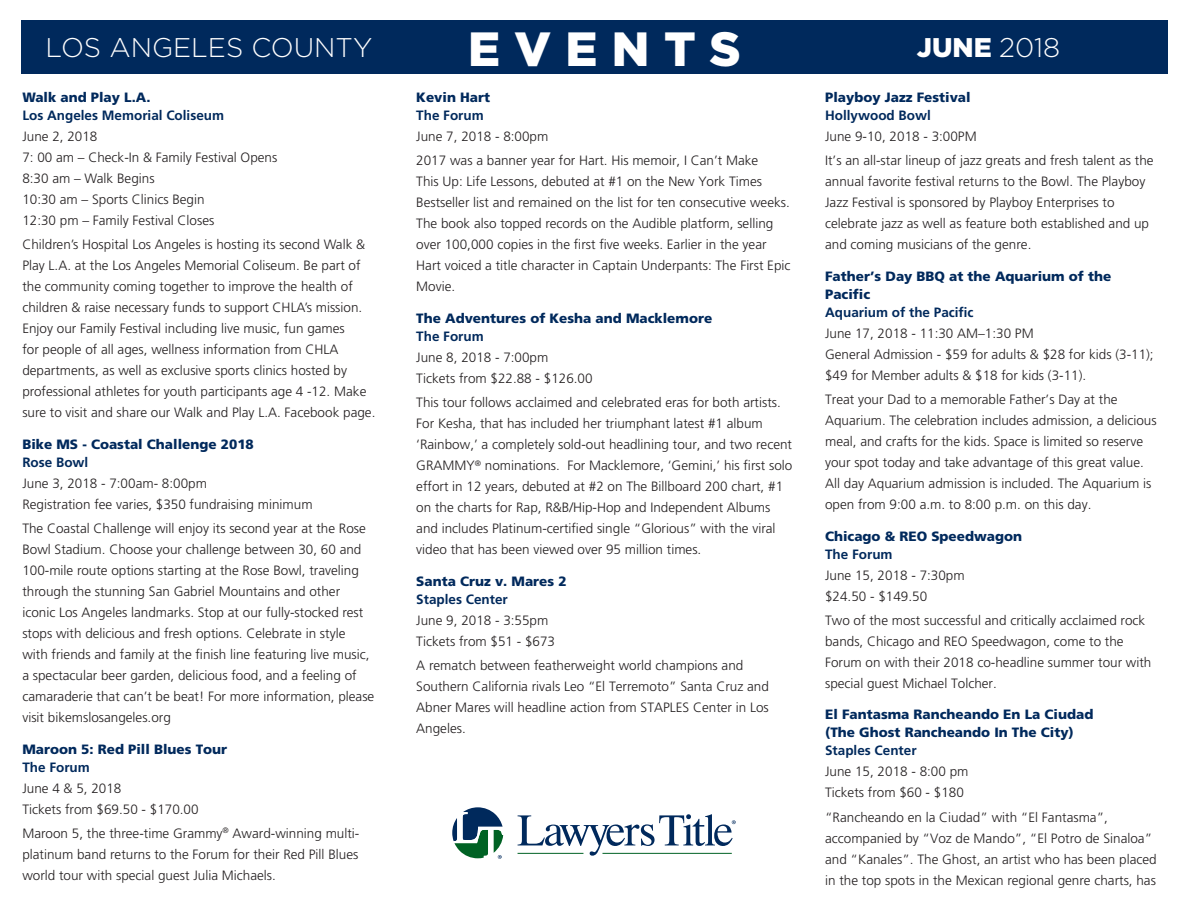
<style>
.page{position:relative;width:1188px;height:918px;background:#fff}
.page>*{position:absolute;margin:0;border:0;box-sizing:border-box;transform-origin:0 0}
.t1{font:900 48px "Gotham";letter-spacing:.3em;color:#fff}
.t2{font:300 27px "Gotham";color:#fff}
.t3{font:900 27px "Gotham";color:#fff}
.t4{font:300 13.5px/21px "Frutiger LT Std";color:#231f20}
.t5{font:900 13.5px/18px "Frutiger LT Std";color:#00295c}
.t6{font:700 13.5px "Frutiger LT Std";color:#00295c}
.s1{font-weight:300}
</style>
<div class="page">
<svg style="left:452px;top:807px;width:51px;height:52px"></svg>
<svg style="left:518px;top:814px;width:218px;height:42px"></svg>
<div style="left:21px;top:20px;width:1147px;height:54px;background:#00295c"></div>
<p class="t2" style="left:46px;top:31px;width:328px">LOS ANGELES COUNTY</p>
<p class="t1" style="left:468px;top:16px;width:274px">EVENTS</p>
<p class="t3" style="left:917px;top:29px;width:145px">JUNE <span class="s1">2018</span></p>
<p class="t5" style="left:22px;top:88px;width:130px">Walk and Play L.A.</p>
<p class="t6" style="left:22px;top:108px;width:203px">Los Angeles Memorial Coliseum</p>
<p class="t4" style="left:22px;top:126px;width:77px">June 2, 2018</p>
<p class="t4" style="left:22px;top:147px;width:257px">7: 00 am – Check-In &amp; Family Festival Opens</p>
<p class="t4" style="left:22px;top:168px;width:134px">8:30 am – Walk Begins</p>
<p class="t4" style="left:22px;top:189px;width:184px">10:30 am – Sports Clinics Begin</p>
<p class="t4" style="left:22px;top:210px;width:194px">12:30 pm – Family Festival Closes</p>
<p class="t4" style="left:22px;top:234px;width:355px">Children’s Hospital Los Angeles is hosting its second Walk &amp; Play L.A. at the Los Angeles Memorial Coliseum. Be part of the community coming together to improve the health of children &amp; raise necessary funds to support CHLA’s mission.<br>Enjoy our Family Festival including live music, fun games<br>for people of all ages, wellness information from CHLA departments, as well as exclusive sports clinics hosted by professional athletes for youth participants age 4 -12. Make sure to visit and share our Walk and Play L.A. Facebook page.</p>
<p class="t5" style="left:22px;top:435px;width:233px">Bike MS - Coastal Challenge 2018</p>
<p class="t6" style="left:22px;top:454px;width:68px">Rose Bowl</p>
<p class="t4" style="left:22px;top:473px;width:186px">June 3, 2018 - 7:00am- 8:00pm</p>
<p class="t4" style="left:22px;top:494px;width:292px">Registration fee varies, $350 fundraising minimum</p>
<p class="t4" style="left:22px;top:518px;width:354px">The Coastal Challenge will enjoy its second year at the Rose Bowl Stadium. Choose your challenge between 30, 60 and 100-mile route options starting at the Rose Bowl, traveling through the stunning San Gabriel Mountains and other iconic Los Angeles landmarks. Stop at our fully-stocked rest stops with delicious and fresh options. Celebrate in style<br>with friends and family at the finish line featuring live music, a spectacular beer garden, delicious food, and a feeling of camaraderie that can’t be beat! For more information, please visit bikemslosangeles.org</p>
<p class="t5" style="left:22px;top:740px;width:206px">Maroon 5: Red Pill Blues Tour</p>
<p class="t6" style="left:22px;top:759px;width:69px">The Forum</p>
<p class="t4" style="left:22px;top:778px;width:101px">June 4 &amp; 5, 2018</p>
<p class="t4" style="left:22px;top:799px;width:178px">Tickets from $69.50 - $170.00</p>
<p class="t4" style="left:22px;top:823px;width:339px;text-align:justify">Maroon 5, the three-time Grammy<sup>®</sup> Award-winning multi&shy;platinum band returns to the Forum for their Red Pill Blues world tour with special guest Julia Michaels.</p>
<p class="t5" style="left:416px;top:88px;width:75px">Kevin Hart</p>
<p class="t6" style="left:416px;top:108px;width:69px">The Forum</p>
<p class="t4" style="left:416px;top:126px;width:134px">June 7, 2018 - 8:00pm</p>
<p class="t4" style="left:416px;top:150px;width:376px">2017 was a banner year for Hart. His memoir, I Can’t Make<br>This Up: Life Lessons, debuted at #1 on the New York Times Bestseller list and remained on the list for ten consecutive weeks.<br>The book also topped records on the Audible platform, selling over 100,000 copies in the first five weeks. Earlier in the year Hart voiced a title character in Captain Underpants: The First Epic Movie.</p>
<p class="t5" style="left:416px;top:309px;width:297px">The Adventures of Kesha and Macklemore</p>
<p class="t6" style="left:416px;top:328px;width:69px">The Forum</p>
<p class="t4" style="left:416px;top:347px;width:134px">June 8, 2018 - 7:00pm</p>
<p class="t4" style="left:416px;top:368px;width:178px">Tickets from $22.88 - $126.00</p>
<p class="t4" style="left:416px;top:392px;width:378px">This tour follows acclaimed and celebrated eras for both artists.<br>For Kesha, that has included her triumphant latest #1 album ‘Rainbow,’ a completely sold-out headlining tour, and two recent GRAMMY<sup>®</sup> nominations. For Macklemore, ‘Gemini,’ his first solo effort in 12 years, debuted at #2 on The Billboard 200 chart, #1 on the charts for Rap, R&amp;B/Hip-Hop and Independent Albums and includes Platinum-certified single “Glorious” with the viral video that has been viewed over 95 million times.</p>
<p class="t5" style="left:416px;top:572px;width:152px">Santa Cruz v. Mares 2</p>
<p class="t6" style="left:416px;top:591px;width:93px">Staples Center</p>
<p class="t4" style="left:416px;top:610px;width:134px">June 9, 2018 - 3:55pm</p>
<p class="t4" style="left:416px;top:631px;width:140px">Tickets from $51 - $673</p>
<p class="t4" style="left:416px;top:655px;width:354px">A rematch between featherweight world champions and Southern California rivals Leo “El Terremoto” Santa Cruz and Abner Mares will headline action from STAPLES Center in Los Angeles.</p>
<p class="t5" style="left:825px;top:88px;width:147px">Playboy Jazz Festival</p>
<p class="t6" style="left:825px;top:108px;width:107px">Hollywood Bowl</p>
<p class="t4" style="left:825px;top:126px;width:153px">June 9-10, 2018 - 3:00PM</p>
<p class="t4" style="left:825px;top:150px;width:330px">It’s an all-star lineup of jazz greats and fresh talent as the annual favorite festival returns to the Bowl. The Playboy Jazz Festival is sponsored by Playboy Enterprises to celebrate jazz as well as feature both established and up and coming musicians of the genre.</p>
<p class="t5" style="left:825px;top:267px;width:288px">Father’s Day BBQ at the Aquarium of the<br>Pacific</p>
<p class="t6" style="left:825px;top:304px;width:150px">Aquarium of the Pacific</p>
<p class="t4" style="left:825px;top:323px;width:210px">June 17, 2018 - 11:30 AM–1:30 PM</p>
<p class="t4" style="left:825px;top:344px;width:330px">General Admission - $59 for adults &amp; $28 for kids (3-11); $49 for Member adults &amp; $18 for kids (3-11).</p>
<p class="t4" style="left:825px;top:389px;width:333px">Treat your Dad to a memorable Father’s Day at the Aquarium. The celebration includes admission, a delicious meal, and crafts for the kids. Space is limited so reserve your spot today and take advantage of this great value.<br>All day Aquarium admission is included. The Aquarium is open from 9:00 a.m. to 8:00 p.m. on this day.</p>
<p class="t5" style="left:825px;top:527px;width:199px">Chicago &amp; REO Speedwagon</p>
<p class="t6" style="left:825px;top:546px;width:69px">The Forum</p>
<p class="t4" style="left:825px;top:565px;width:141px">June 15, 2018 - 7:30pm</p>
<p class="t4" style="left:825px;top:586px;width:104px">$24.50 - $149.50</p>
<p class="t4" style="left:825px;top:610px;width:328px">Two of the most successful and critically acclaimed rock bands, Chicago and REO Speedwagon, come to the Forum on with their 2018 co-headline summer tour with special guest Michael Tolcher.</p>
<p class="t5" style="left:825px;top:706px;width:270px">El Fantasma Rancheando En La Ciudad (The Ghost Rancheando In The City)</p>
<p class="t6" style="left:825px;top:743px;width:93px">Staples Center</p>
<p class="t4" style="left:825px;top:761px;width:145px">June 15, 2018 - 8:00 pm</p>
<p class="t4" style="left:825px;top:782px;width:140px">Tickets from $60 - $180</p>
<p class="t4" style="left:825px;top:807px;width:333px">“Rancheando en la Ciudad” with “El Fantasma”, accompanied by “Voz de Mando”, “El Potro de Sinaloa” and “Kanales”. The Ghost, an artist who has been placed in the top spots in the Mexican regional genre charts, has</p>
</div>
